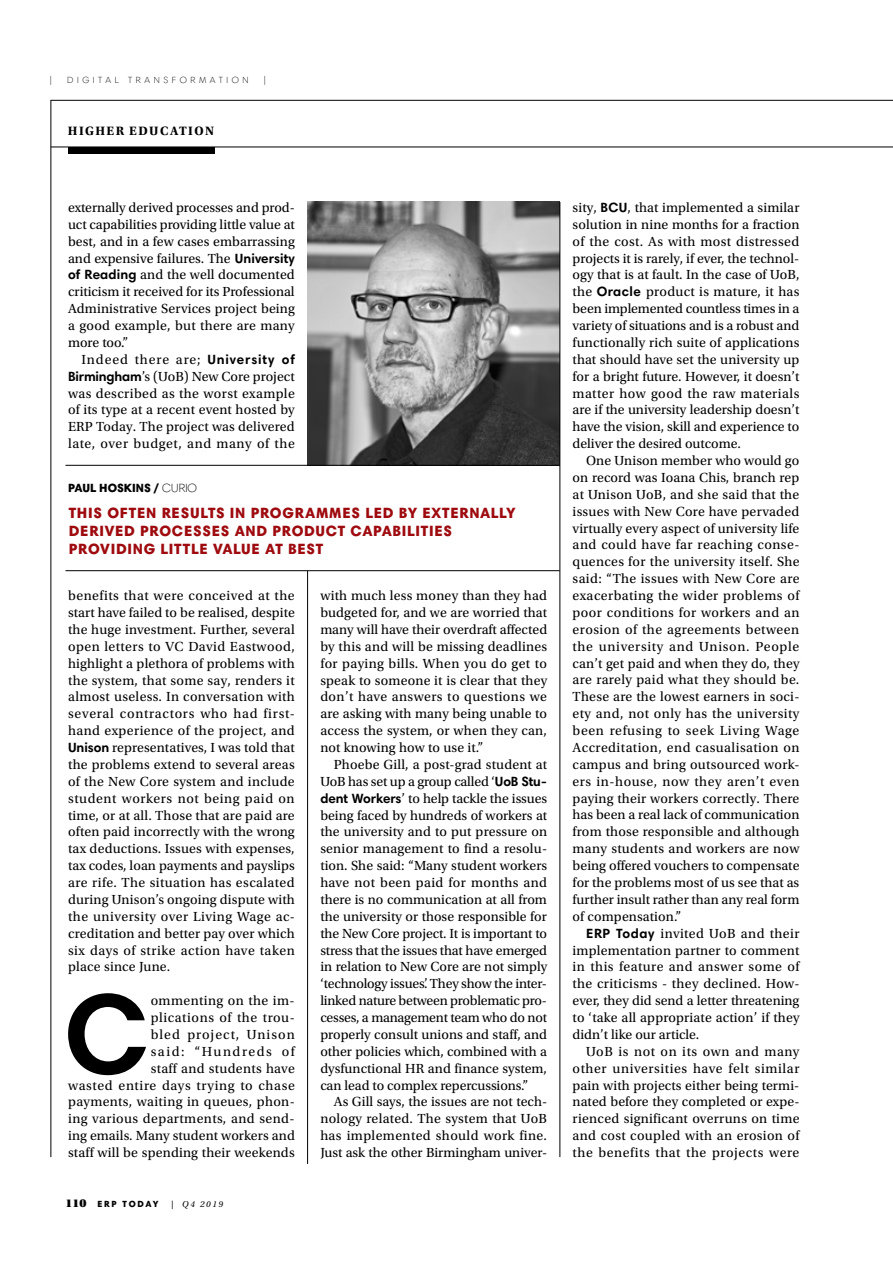
<style>
.page{position:relative;width:893px;height:1263px;background:#fff}
.page>*{position:absolute;margin:0;border:0;box-sizing:border-box;transform-origin:0 0}
.t1{font:700 112.8px "Harmonia Sans Pro Cyr";color:#000}
.t2{font:900 15px/18px "Harmonia Sans Pro Cyr";letter-spacing:.05em;color:#9e0b0f}
.t3{font:13.8px/16.8px "Utopia Std";letter-spacing:.015em;color:#000;text-align:justify}
.t4{font:700 12.75px "Utopia Std";letter-spacing:.11em;color:#000}
.t5{font:900 12px "Harmonia Sans Pro Cyr";color:#000}
.t6{font:300 9px "Harmonia Sans Pro Cyr";letter-spacing:.4em;color:#000}
.t7{font:900 9px "Harmonia Sans Pro Cyr";letter-spacing:.185em;color:#000}
.t8{font:italic 9px "Utopia Std";letter-spacing:.185em;color:#000}
.s1{font-family:"Harmonia Sans Pro Cyr";font-weight:700;font-size:13.5px}
.s2{font-weight:300}
.s3{font-family:"Utopia Std Black Headline";font-weight:400;font-size:12px}
.s4{font-family:"Utopia Std Capt";font-style:normal}
</style>
<div class="page">
<hr style="left:51px;top:147px;width:842px;height:1px;background:#000">
<hr style="left:51px;top:100px;width:842px;height:1px;background:#000">
<hr style="left:307px;top:571px;width:1px;height:593px;background:#000">
<img style="left:308px;top:202px;width:252px;height:263px">
<hr style="left:65px;top:570px;width:495px;height:1px;background:#000">
<hr style="left:65px;top:465px;width:495px;height:1px;background:#000">
<div style="left:68px;top:147px;width:147px;height:6px;background:#000"></div>
<hr style="left:51px;top:100px;width:1px;height:1057px;background:#000">
<hr style="left:560px;top:202px;width:1px;height:955px;background:#000">
<p class="t6" style="left:49px;top:75px;width:5px">|</p>
<p class="t6" style="left:67px;top:75px;width:183px">DIGITAL TRANSFORMATION</p>
<p class="t6" style="left:263px;top:75px;width:5px">|</p>
<p class="t4" style="left:68px;top:124px;width:148px">HIGHER EDUCATION</p>
<p class="t3" style="left:68px;top:199px;width:228px">externally derived processes and prod&shy;uct capabilities providing little value at best, and in a few cases embarrassing and expensive failures. The <span class="s1">University of Reading</span> and the well documented criticism it received for its Professional Administrative Services project being a good example, but there are many more too.”</p>
<p class="t3" style="left:68px;top:351px;width:228px;text-indent:13px">Indeed there are; <span class="s1">University of Birmingham</span>’s (UoB) New Core project was described as the worst example of its type at a recent event hosted by ERP Today. The project was delivered late, over budget, and many of the</p>
<p class="t5" style="left:68px;top:480px;width:130px">PAUL HOSKINS / <span class="s2">CURIO</span></p>
<p class="t2" style="left:69px;top:503px;width:448px">THIS OFTEN RESULTS IN PROGRAMMES LED BY EXTERNALLY<br>DERIVED PROCESSES AND PRODUCT CAPABILITIES<br>PROVIDING LITTLE VALUE AT BEST</p>
<p class="t3" style="left:68px;top:587px;width:228px">benefits that were conceived at the start have failed to be realised, despite the huge investment. Further, several open letters to VC David Eastwood, highlight a plethora of problems with the system, that some say, renders it almost useless. In conversation with several contractors who had first&shy;hand experience of the project, and <span class="s1">Unison</span> representatives, I was told that the problems extend to several areas of the New Core system and include student workers not being paid on time, or at all. Those that are paid are often paid incorrectly with the wrong tax deductions. Issues with expenses, tax codes, loan payments and payslips are rife. The situation has escalated during Unison’s ongoing dispute with the university over Living Wage ac&shy;creditation and better pay over which six days of strike action have taken place since June.</p>
<h1 class="t1" style="left:64px;top:962px;width:88px">C</h1>
<p class="t3" style="left:320px;top:587px;width:228px">with much less money than they had budgeted for, and we are worried that many will have their overdraft affected by this and will be missing deadlines for paying bills. When you do get to speak to someone it is clear that they don’t have answers to questions we are asking with many being unable to access the system, or when they can, not knowing how to use it.”</p>
<p class="t3" style="left:320px;top:756px;width:228px;text-indent:14px">Phoebe Gill, a post-grad student at UoB has set up a group called ‘<span class="s1">UoB Stu&shy;dent Workers</span>’ to help tackle the issues being faced by hundreds of workers at the university and to put pressure on senior management to find a resolu&shy;tion. She said: “Many student workers have not been paid for months and there is no communication at all from the university or those responsible for the New Core project. It is important to stress that the issues that have emerged in relation to New Core are not simply ‘technology issues’. They show the inter&shy;linked nature between problematic pro&shy;cesses, a management team who do not properly consult unions and staff, and other policies which, combined with a dysfunctional HR and finance system, can lead to complex repercussions.”</p>
<p class="t3" style="left:320px;top:1094px;width:228px;text-indent:14px">As Gill says, the issues are not tech&shy;nology related. The system that UoB has implemented should work fine.<br>Just ask the other Birmingham univer-</p>
<p class="t3" style="left:68px;top:992px;width:228px;text-align:right">ommenting on the im-<br>plications of the trou-<br>bled project, Unison<br>said: “Hundreds of<br>staff and students have<br>wasted entire days trying to chase payments, waiting in queues, phon&shy;ing various departments, and send&shy;ing emails. Many student workers and staff will be spending their weekends</p>
<p class="t7" style="left:65px;top:1198px;width:94px"><span class="s3">110</span> ERP TODAY</p>
<p class="t8" style="left:171px;top:1199px;width:53px"><span class="s4">|</span> Q4 2019</p>
<p class="t3" style="left:573px;top:199px;width:228px">sity, <span class="s1">BCU</span>, that implemented a similar solution in nine months for a fraction of the cost. As with most distressed projects it is rarely, if ever, the technol&shy;ogy that is at fault. In the case of UoB, the <span class="s1">Oracle</span> product is mature, it has been implemented countless times in a variety of situations and is a robust and functionally rich suite of applications that should have set the university up for a bright future. However, it doesn’t matter how good the raw materials are if the university leadership doesn’t have the vision, skill and experience to deliver the desired outcome.</p>
<p class="t3" style="left:573px;top:452px;width:228px;text-indent:14px">One Unison member who would go on record was Ioana Chis, branch rep at Unison UoB, and she said that the issues with New Core have pervaded virtually every aspect of university life and could have far reaching conse&shy;quences for the university itself. She said: “The issues with New Core are exacerbating the wider problems of poor conditions for workers and an erosion of the agreements between the university and Unison. People can’t get paid and when they do, they are rarely paid what they should be.<br>These are the lowest earners in soci&shy;ety and, not only has the university been refusing to seek Living Wage Accreditation, end casualisation on campus and bring outsourced work&shy;ers in-house, now they aren’t even paying their workers correctly. There has been a real lack of communication from those responsible and although many students and workers are now being offered vouchers to compensate for the problems most of us see that as further insult rather than any real form of compensation.”</p>
<p class="t3" style="left:573px;top:925px;width:228px;text-indent:14px"><span class="s1">ERP Today</span> invited UoB and their implementation partner to comment in this feature and answer some of the criticisms - they declined. How&shy;ever, they did send a letter threatening to ‘take all appropriate action’ if they didn’t like our article.</p>
<p class="t3" style="left:573px;top:1043px;width:228px;text-indent:14px">UoB is not on its own and many other universities have felt similar pain with projects either being termi&shy;nated before they completed or expe&shy;rienced significant overruns on time and cost coupled with an erosion of the benefits that the projects were</p>
</div>
